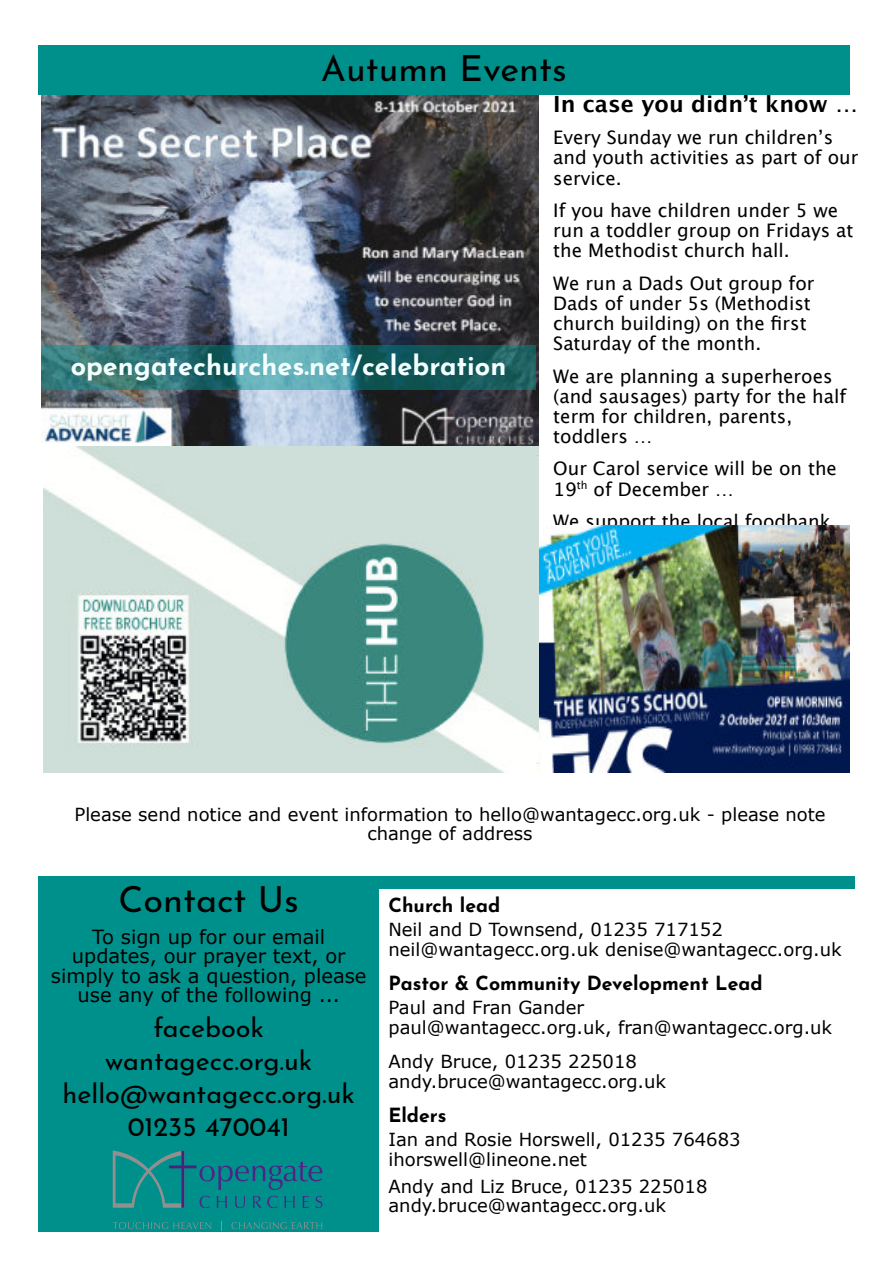
<style>
.page{position:relative;width:893px;height:1263px;background:#fff}
.page>*{position:absolute;margin:0;border:0;box-sizing:border-box;transform-origin:0 0}
.t1{font:36px "Josefin Sans";color:#000}
.t2{font:27px/33px "Josefin Sans";color:#000;text-align:center}
.t3{font:700 27px "Josefin Sans";color:#f4ffff}
.t4{font:700 22.5px "Lucida Grande";color:#000}
.t5{font:19.5px/19.5px "Verdana";color:#000;text-align:center}
.t6{font:700 19.5px "Josefin Sans";color:#000}
.t7{font:18.6px/20.1px "Lucida Grande";color:#000}
.t8{font:18px/19.5px "Verdana";color:#000}
</style>
<div class="page">
<div style="left:38px;top:876px;width:817px;height:12px;background:#00908b"></div>
<div style="left:38px;top:876px;width:341px;height:355px;background:#00908b"></div>
<svg style="left:199px;top:1161px;width:123px;height:29px"></svg>
<hr style="left:169px;top:1165px;width:27px;height:3px;background:#4a217b">
<svg style="left:200px;top:1196px;width:10px;height:12px"></svg>
<svg style="left:217px;top:1196px;width:10px;height:12px"></svg>
<svg style="left:235px;top:1196px;width:10px;height:12px"></svg>
<svg style="left:253px;top:1196px;width:24px;height:12px"></svg>
<svg style="left:284px;top:1196px;width:11px;height:12px"></svg>
<svg style="left:303px;top:1196px;width:6px;height:12px"></svg>
<svg style="left:315px;top:1196px;width:7px;height:12px"></svg>
<svg style="left:113px;top:1150px;width:71px;height:58px"></svg>
<svg style="left:113px;top:1222px;width:98px;height:7px"></svg>
<svg style="left:231px;top:1222px;width:91px;height:7px"></svg>
<img style="left:41px;top:94px;width:498px;height:352px">
<div style="left:38px;top:45px;width:811px;height:49px;background:#00908b"></div>
<img style="left:539px;top:526px;width:310px;height:246px">
<img style="left:44px;top:446px;width:495px;height:326px">
<div style="left:41px;top:345px;width:495px;height:44px;background:#00908b;opacity:.47"></div>
<h1 class="t1" style="left:321px;top:54px;width:247px">Autumn Events</h1>
<h2 class="t3" style="left:71px;top:355px;width:437px">opengatechurches.net/celebration</h2>
<p class="t4" style="left:553px;top:94px;width:306px">In case you didnʼt know …</p>
<p class="t7" style="left:553px;top:129px;width:306px">Every Sunday we run childrenʼs and youth activities as part of our service.</p>
<p class="t7" style="left:553px;top:202px;width:302px">If you have children under 5 we run a toddler group on Fridays at the Methodist church hall.</p>
<p class="t7" style="left:553px;top:274px;width:263px">We run a Dads Out group for<br>Dads of under 5s (Methodist church building) on the first<br>Saturday of the month.</p>
<p class="t7" style="left:553px;top:367px;width:295px">We are planning a superheroes (and sausages) party for the half term for children, parents, toddlers …</p>
<p class="t7" style="left:553px;top:460px;width:285px">Our Carol service will be on the<br>19<sup>th</sup> of December …</p>
<p class="t7" style="left:553px;top:513px;width:279px">We support the local foodbank</p>
<p class="t8" style="left:74px;top:806px;width:752px;text-align:center">Please send notice and event information to hello@wantagecc.org.uk - please note change of address</p>
<h1 class="t1" style="left:119px;top:885px;width:182px">Contact Us</h1>
<p class="t5" style="left:51px;top:928px;width:317px">To sign up for our email updates, our prayer text, or simply to ask a question, please use any of the following ...</p>
<h2 class="t2" style="left:63px;top:1013px;width:294px">facebook wantagecc.org.uk hello@wantagecc.org.uk<br>01235 470041</h2>
<p class="t6" style="left:388px;top:897px;width:113px">Church lead</p>
<p class="t8" style="left:388px;top:921px;width:455px">Neil and D Townsend, 01235 717152 neil@wantagecc.org.uk denise@wantagecc.org.uk</p>
<p class="t6" style="left:388px;top:975px;width:376px">Pastor &amp; Community Development Lead</p>
<p class="t8" style="left:388px;top:999px;width:445px">Paul and Fran Gander<br>paul@wantagecc.org.uk, fran@wantagecc.org.uk</p>
<p class="t8" style="left:388px;top:1053px;width:279px">Andy Bruce, 01235 225018 andy.bruce@wantagecc.org.uk</p>
<p class="t6" style="left:388px;top:1107px;width:60px">Elders</p>
<p class="t8" style="left:388px;top:1131px;width:354px">Ian and Rosie Horswell, 01235 764683 ihorswell@lineone.net</p>
<p class="t8" style="left:388px;top:1178px;width:320px">Andy and Liz Bruce, 01235 225018 andy.bruce@wantagecc.org.uk</p>
</div>
